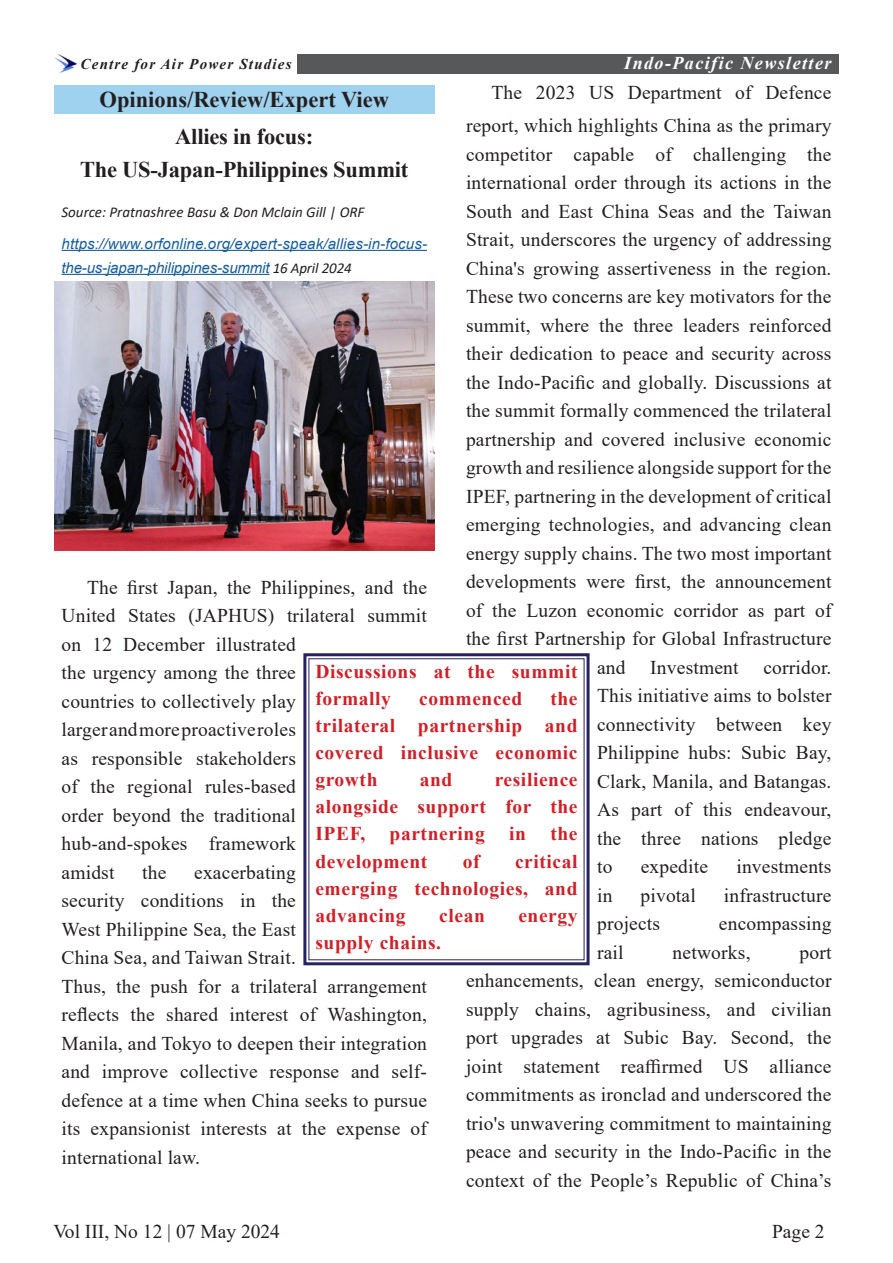
<style>
.page{position:relative;width:893px;height:1263px;background:#fff}
.page>*{position:absolute;margin:0;border:0;box-sizing:border-box;transform-origin:0 0}
.t1{font:700 22.5px/33px "Times New Roman";letter-spacing:-.01em;color:#231f20;text-align:center}
.t2{font:19.5px/28.5px "Times New Roman";letter-spacing:.01em;color:#231f20}
.t3{font:700 19.5px/27px "Times New Roman";letter-spacing:.03em;color:#d02027;text-align:justify}
.t4{font:italic 700 18px "Times New Roman";letter-spacing:.08em;color:#fff}
.t5{font:italic 15px/24px "Arial";letter-spacing:.01em;color:#175d9e}
.t6{font:italic 15px "Calibri";color:#231f20}
.t7{font:italic 700 15px "Times New Roman";letter-spacing:.08em;color:#231f20}
.s1{font-family:"Calibri";color:#231f20}
</style>
<div class="page">
<hr style="left:62px;top:250px;width:365px;height:1px;background:#175d9e">
<hr style="left:62px;top:274px;width:207px;height:1px;background:#175d9e">
<div style="left:54px;top:85px;width:380px;height:29px;background:#9fd2ee"></div>
<img style="left:54px;top:54px;width:22px;height:19px">
<div style="left:297px;top:54px;width:542px;height:20px;background:#57585a"></div>
<svg style="left:303px;top:653px;width:287px;height:313px"></svg>
<img style="left:54px;top:281px;width:380px;height:269px">
<p class="t7" style="left:81px;top:59px;width:213px">Centre for Air Power Studies</p>
<p class="t4" style="left:624px;top:57px;width:209px">Indo-Pacific Newsletter</p>
<p class="t2" style="left:466px;top:78px;width:367px;line-height:33px;text-align:right">The 2023 US Department of Defence report, which highlights China as the primary</p>
<p class="t2" style="left:466px;top:139px;width:367px">competitor capable of challenging the</p>
<p class="t2" style="left:466px;top:168px;width:367px">international order through its actions in the</p>
<p class="t2" style="left:466px;top:196px;width:367px">South and East China Seas and the Taiwan</p>
<p class="t2" style="left:466px;top:225px;width:367px">Strait, underscores the urgency of addressing</p>
<p class="t2" style="left:466px;top:253px;width:367px">China's growing assertiveness in the region.</p>
<p class="t2" style="left:466px;top:282px;width:367px">These two concerns are key motivators for the</p>
<p class="t2" style="left:466px;top:310px;width:367px">summit, where the three leaders reinforced</p>
<p class="t2" style="left:466px;top:339px;width:367px">their dedication to peace and security across</p>
<p class="t2" style="left:466px;top:367px;width:367px">the Indo-Pacific and globally. Discussions at</p>
<p class="t2" style="left:466px;top:396px;width:367px">the summit formally commenced the trilateral</p>
<p class="t2" style="left:466px;top:424px;width:367px">partnership and covered inclusive economic</p>
<p class="t2" style="left:466px;top:453px;width:367px">growth and resilience alongside support for the</p>
<p class="t2" style="left:466px;top:481px;width:367px">IPEF, partnering in the development of critical</p>
<p class="t2" style="left:466px;top:510px;width:367px">emerging technologies, and advancing clean</p>
<p class="t2" style="left:466px;top:538px;width:367px">energy supply chains. The two most important</p>
<p class="t2" style="left:466px;top:567px;width:367px">developments were first, the announcement</p>
<p class="t2" style="left:466px;top:595px;width:367px">of the Luzon economic corridor as part of</p>
<p class="t2" style="left:466px;top:624px;width:367px">the first Partnership for Global Infrastructure</p>
<p class="t2" style="left:597px;top:652px;width:30px">and</p>
<p class="t2" style="left:650px;top:652px;width:90px">Investment</p>
<p class="t1" style="left:100px;top:82px;width:291px">Opinions/Review/Expert View</p>
<p class="t1" style="left:80px;top:119px;width:330px">Allies in focus:<br>The US-Japan-Philippines Summit</p>
<p class="t6" style="left:61px;top:207px;width:305px">Source: Pratnashree Basu &amp; Don Mclain Gill | ORF</p>
<p class="t5" style="left:62px;top:233px;width:367px">https://www.orfonline.org/expert-speak/allies-in-focus&shy;the-us-japan-philippines-summit <span class="s1">16 April 2024</span></p>
<p class="t2" style="left:62px;top:572px;width:367px;text-indent:26px">The first Japan, the Philippines, and the<br>United States (JAPHUS) trilateral summit on 12 December illustrated<br>the urgency among the three<br>countries to collectively play<br>larger and more proactive roles<br>as responsible stakeholders<br>of the regional rules-based<br>order beyond the traditional<br>hub-and-spokes framework<br>amidst</p>
<p class="t2" style="left:597px;top:652px;width:236px;text-align:justify;text-indent:166px">corridor.<br>This initiative aims to bolster connectivity between key Philippine hubs: Subic Bay, Clark, Manila, and Batangas.<br>As part of this endeavour, the three nations pledge to</p>
<p class="t3" style="left:315px;top:658px;width:264px">Discussions at the summit formally</p>
<p class="t3" style="left:315px;top:685px;width:264px;text-indent:235px">the trilateral partnership and covered inclusive economic growth</p>
<p class="t3" style="left:419px;top:685px;width:105px">commenced</p>
<p class="t3" style="left:315px;top:768px;width:264px;text-indent:179px">resilience alongside support for the IPEF,</p>
<p class="t3" style="left:420px;top:768px;width:34px">and</p>
<p class="t3" style="left:390px;top:822px;width:97px">partnering</p>
<p class="t3" style="left:509px;top:822px;width:70px">in the</p>
<p class="t3" style="left:315px;top:847px;width:114px">development</p>
<p class="t3" style="left:463px;top:847px;width:18px">of</p>
<p class="t3" style="left:315px;top:847px;width:264px;text-indent:200px">critical emerging technologies, and advancing</p>
<p class="t2" style="left:641px;top:852px;width:69px">expedite</p>
<p class="t2" style="left:736px;top:852px;width:97px">investments</p>
<p class="t2" style="left:62px;top:857px;width:367px;text-indent:133px">exacerbating<br>security conditions in the<br>West Philippine Sea, the East<br>China Sea, and Taiwan Strait.<br>Thus, the push for a trilateral arrangement reflects the shared interest of Washington, Manila, and Tokyo to deepen their integration and improve collective response and self&shy;defence at a time when China seeks to pursue its expansionist interests at the expense of international law.</p>
<p class="t2" style="left:142px;top:857px;width:26px">the</p>
<p class="t2" style="left:597px;top:880px;width:17px">in</p>
<p class="t2" style="left:640px;top:880px;width:57px">pivotal</p>
<p class="t2" style="left:724px;top:880px;width:109px">infrastructure</p>
<p class="t2" style="left:597px;top:909px;width:65px">projects</p>
<p class="t2" style="left:719px;top:909px;width:114px">encompassing</p>
<p class="t2" style="left:597px;top:937px;width:28px">rail</p>
<p class="t2" style="left:673px;top:937px;width:79px">networks,</p>
<p class="t3" style="left:439px;top:901px;width:47px">clean</p>
<p class="t3" style="left:518px;top:901px;width:61px">energy</p>
<p class="t3" style="left:315px;top:930px;width:127px">supply chains.</p>
<p class="t2" style="left:466px;top:937px;width:367px;text-align:justify;text-indent:333px">port enhancements, clean energy, semiconductor supply chains, agribusiness, and civilian port upgrades at Subic Bay. Second, the joint statement reaffirmed US alliance commitments as ironclad and underscored the trio's unwavering commitment to maintaining peace and security in the Indo-Pacific in the context of the People’s Republic of China’s</p>
<p class="t2" style="left:53px;top:1218px;width:228px">Vol III, No 12 | 07 May 2024</p>
<p class="t2" style="left:772px;top:1218px;width:54px">Page 2</p>
</div>
